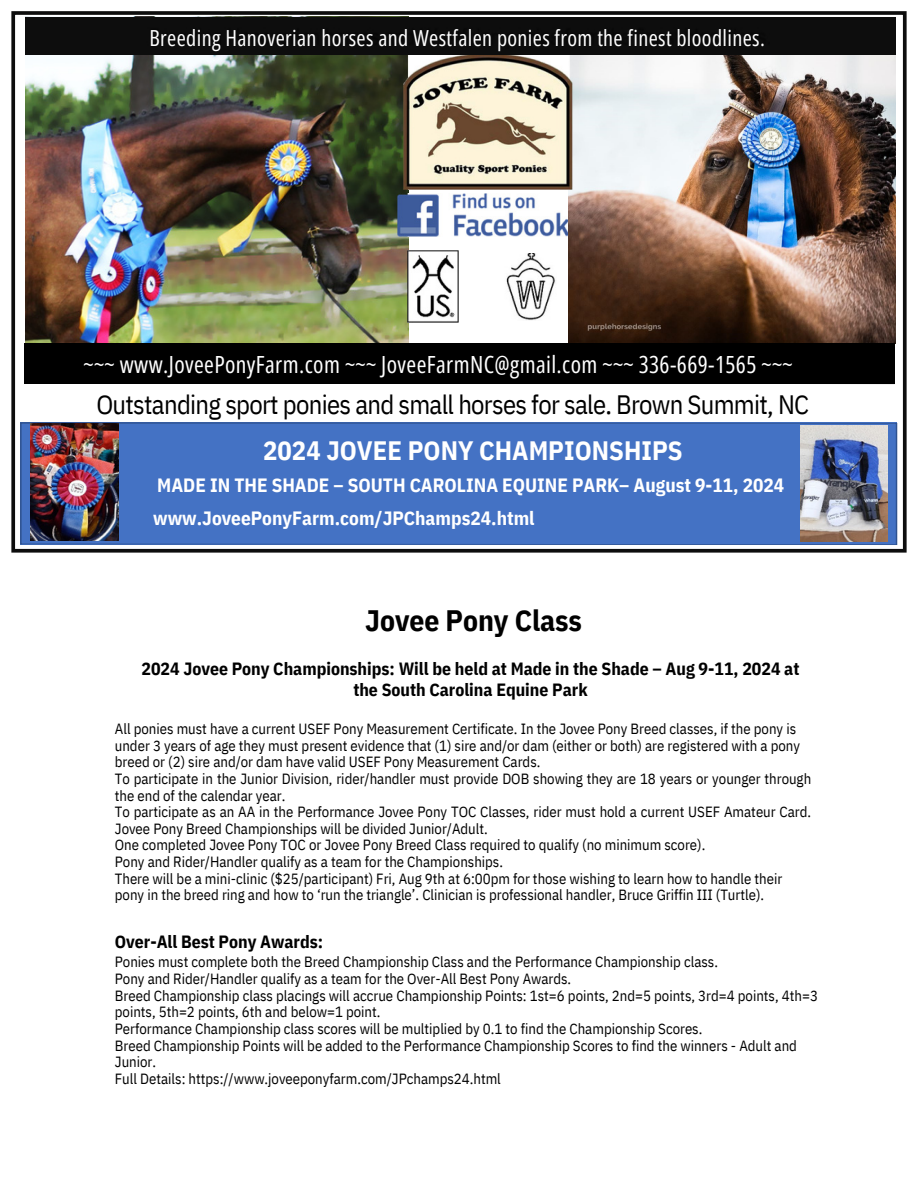
<style>
.page{position:relative;width:918px;height:1188px;background:#fff}
.page>*{position:absolute;margin:0;border:0;box-sizing:border-box;transform-origin:0 0}
.t1{font:700 29.55px "IBM Plex Sans Cond";color:#000}
.t2{font:26.55px "IBM Plex Sans Cond";letter-spacing:-.025em;color:#000}
.t3{font:700 26.55px "IBM Plex Sans Cond";color:#fff}
.t4{font:23.7px "Open Sans Condensed";letter-spacing:.015em;color:#fff}
.t5{font:22.2px "Open Sans Condensed";letter-spacing:.015em;color:#fff}
.t6{font:700 19.2px/32.1px "IBM Plex Sans Cond";color:#fff}
.t7{font:700 17.7px/21px "IBM Plex Sans Cond";color:#000;text-align:center}
.t8{font:14.7px/16.6px "IBM Plex Sans Cond";color:#000}
</style>
<div class="page">
<img style="left:11px;top:11px;width:896px;height:542px">
<img style="left:31px;top:424px;width:87px;height:117px">
<img style="left:801px;top:426px;width:86px;height:115px">
<h3 class="t5" style="left:149px;top:23px;width:617px">Breeding Hanoverian horses and Westfalen ponies from the finest bloodlines.</h3>
<h3 class="t4" style="left:84px;top:348px;width:710px">~~~ www.JoveePonyFarm.com ~~~ JoveeFarmNC@gmail.com ~~~ 336-669-1565 ~~~</h3>
<h2 class="t2" style="left:96px;top:387px;width:714px">Outstanding sport ponies and small horses for sale. Brown Summit, NC</h2>
<h2 class="t3" style="left:263px;top:433px;width:421px">2024 JOVEE PONY CHAMPIONSHIPS</h2>
<h3 class="t6" style="left:153px;top:469px;width:633px">MADE IN THE SHADE – SOUTH CAROLINA EQUINE PARK– August 9-11, 2024 www.JoveePonyFarm.com/JPChamps24.html</h3>
<h1 class="t1" style="left:365px;top:601px;width:218px">Jovee Pony Class</h1>
<p class="t7" style="left:142px;top:658px;width:659px">2024 Jovee Pony Championships: Will be held at Made in the Shade – Aug 9-11, 2024 at the South Carolina Equine Park</p>
<p class="t8" style="left:115px;top:720px;width:698px">All ponies must have a current USEF Pony Measurement Certificate. In the Jovee Pony Breed classes, if the pony is under 3 years of age they must present evidence that (1) sire and/or dam (either or both) are registered with a pony breed or (2) sire and/or dam have valid USEF Pony Measurement Cards.<br>To participate in the Junior Division, rider/handler must provide DOB showing they are 18 years or younger through the end of the calendar year.<br>To participate as an AA in the Performance Jovee Pony TOC Classes, rider must hold a current USEF Amateur Card.<br>Jovee Pony Breed Championships will be divided Junior/Adult.<br>One completed Jovee Pony TOC or Jovee Pony Breed Class required to qualify (no minimum score).<br>Pony and Rider/Handler qualify as a team for the Championships.<br>There will be a mini-clinic ($25/participant) Fri, Aug 9th at 6:00pm for those wishing to learn how to handle their pony in the breed ring and how to ‘run the triangle’. Clinician is professional handler, Bruce Griffin III (Turtle).</p>
<p class="t7" style="left:115px;top:931px;width:210px">Over-All Best Pony Awards:</p>
<p class="t8" style="left:115px;top:954px;width:705px">Ponies must complete both the Breed Championship Class and the Performance Championship class.<br>Pony and Rider/Handler qualify as a team for the Over-All Best Pony Awards.<br>Breed Championship class placings will accrue Championship Points: 1st=6 points, 2nd=5 points, 3rd=4 points, 4th=3 points, 5th=2 points, 6th and below=1 point.<br>Performance Championship class scores will be multiplied by 0.1 to find the Championship Scores.<br>Breed Championship Points will be added to the Performance Championship Scores to find the winners - Adult and Junior.<br>Full Details: https://www.joveeponyfarm.com/JPchamps24.html</p>
</div>
